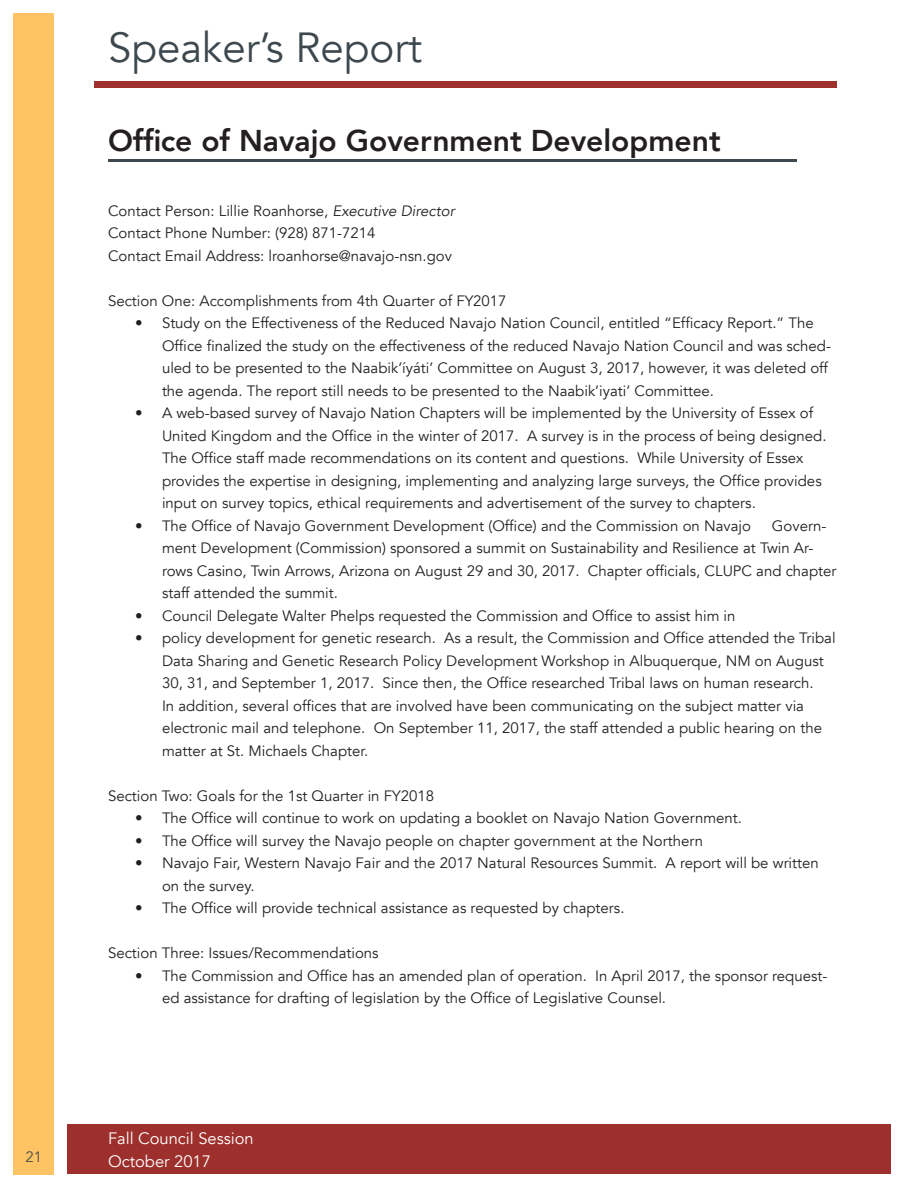
<style>
.page{position:relative;width:918px;height:1188px;background:#fff}
.page>*{position:absolute;margin:0;border:0;box-sizing:border-box;transform-origin:0 0}
.t1{font:42px "Avenir";color:#3d474e}
.t2{font:800 30px "Avenir";color:#231f20}
.t3{font:16.5px "Avenir";color:#fff}
.t4{font:15px/22.5px "Avenir";color:#231f20}
.t5{font:15px "Avenir";color:#4b4c4d}
.s1{font-style:italic}
</style>
<div class="page">
<div style="left:14px;top:14px;width:40px;height:1161px;background:#fec463"></div>
<div style="left:94px;top:81px;width:743px;height:6px;background:#9d302c"></div>
<div style="left:68px;top:1124px;width:823px;height:50px;background:#9d302c"></div>
<hr style="left:108px;top:159px;width:688px;height:3px;background:#3d474e">
<h1 class="t1" style="left:108px;top:20px;width:316px">Speaker’s Report</h1>
<h2 class="t2" style="left:108px;top:121px;width:614px">Office of Navajo Government Development</h2>
<p class="t4" style="left:108px;top:200px;width:348px">Contact Person: Lillie Roanhorse, <span class="s1">Executive Director<br></span>Contact Phone Number: (928) 871-7214<br>Contact Email Address: lroanhorse@navajo-nsn.gov</p>
<p class="t4" style="left:108px;top:290px;width:400px">Section One: Accomplishments from 4th Quarter of FY2017</p>
<p class="t4" style="left:162px;top:312px;width:671px;text-indent:-27px">• Study on the Effectiveness of the Reduced Navajo Nation Council, entitled “Efficacy Report.” The Office finalized the study on the effectiveness of the reduced Navajo Nation Council and was sched&shy;uled to be presented to the Naabik’íyáti’ Committee on August 3, 2017, however, it was deleted off the agenda. The report still needs to be presented to the Naabik’iyati’ Committee.</p>
<p class="t4" style="left:162px;top:402px;width:666px;text-indent:-27px">• A web-based survey of Navajo Nation Chapters will be implemented by the University of Essex of United Kingdom and the Office in the winter of 2017. A survey is in the process of being designed.<br>The Office staff made recommendations on its content and questions. While University of Essex provides the expertise in designing, implementing and analyzing large surveys, the Office provides input on survey topics, ethical requirements and advertisement of the survey to chapters.</p>
<p class="t4" style="left:135px;top:515px;width:618px">• The Office of Navajo Government Development (Office) and the Commission on Navajo</p>
<p class="t4" style="left:162px;top:515px;width:676px;text-indent:610px">Govern&shy;ment Development (Commission) sponsored a summit on Sustainability and Resilience at Twin Ar&shy;rows Casino, Twin Arrows, Arizona on August 29 and 30, 2017. Chapter officials, CLUPC and chapter staff attended the summit.</p>
<p class="t4" style="left:135px;top:605px;width:602px">• Council Delegate Walter Phelps requested the Commission and Office to assist him in</p>
<p class="t4" style="left:162px;top:627px;width:675px;text-indent:-27px">• policy development for genetic research. As a result, the Commission and Office attended the Tribal Data Sharing and Genetic Research Policy Development Workshop in Albuquerque, NM on August 30, 31, and September 1, 2017. Since then, the Office researched Tribal laws on human research.<br>In addition, several offices that are involved have been communicating on the subject matter via electronic mail and telephone. On September 11, 2017, the staff attended a public hearing on the matter at St. Michaels Chapter.</p>
<p class="t4" style="left:108px;top:785px;width:328px">Section Two: Goals for the 1st Quarter in FY2018</p>
<p class="t4" style="left:135px;top:807px;width:609px">• The Office will continue to work on updating a booklet on Navajo Nation Government.</p>
<p class="t4" style="left:135px;top:830px;width:570px">• The Office will survey the Navajo people on chapter government at the Northern</p>
<p class="t4" style="left:162px;top:852px;width:658px;text-indent:-27px">• Navajo Fair, Western Navajo Fair and the 2017 Natural Resources Summit. A report will be written on the survey.</p>
<p class="t4" style="left:135px;top:897px;width:491px">• The Office will provide technical assistance as requested by chapters.</p>
<p class="t4" style="left:108px;top:942px;width:272px">Section Three: Issues/Recommendations</p>
<p class="t4" style="left:162px;top:965px;width:667px;text-indent:-27px">• The Commission and Office has an amended plan of operation. In April 2017, the sponsor request&shy;ed assistance for drafting of legislation by the Office of Legislative Counsel.</p>
<p class="t3" style="left:108px;top:1128px;width:147px">Fall Council Session</p>
<p class="t5" style="left:25px;top:1147px;width:18px">21</p>
<p class="t3" style="left:108px;top:1150px;width:104px">October 2017</p>
</div>
